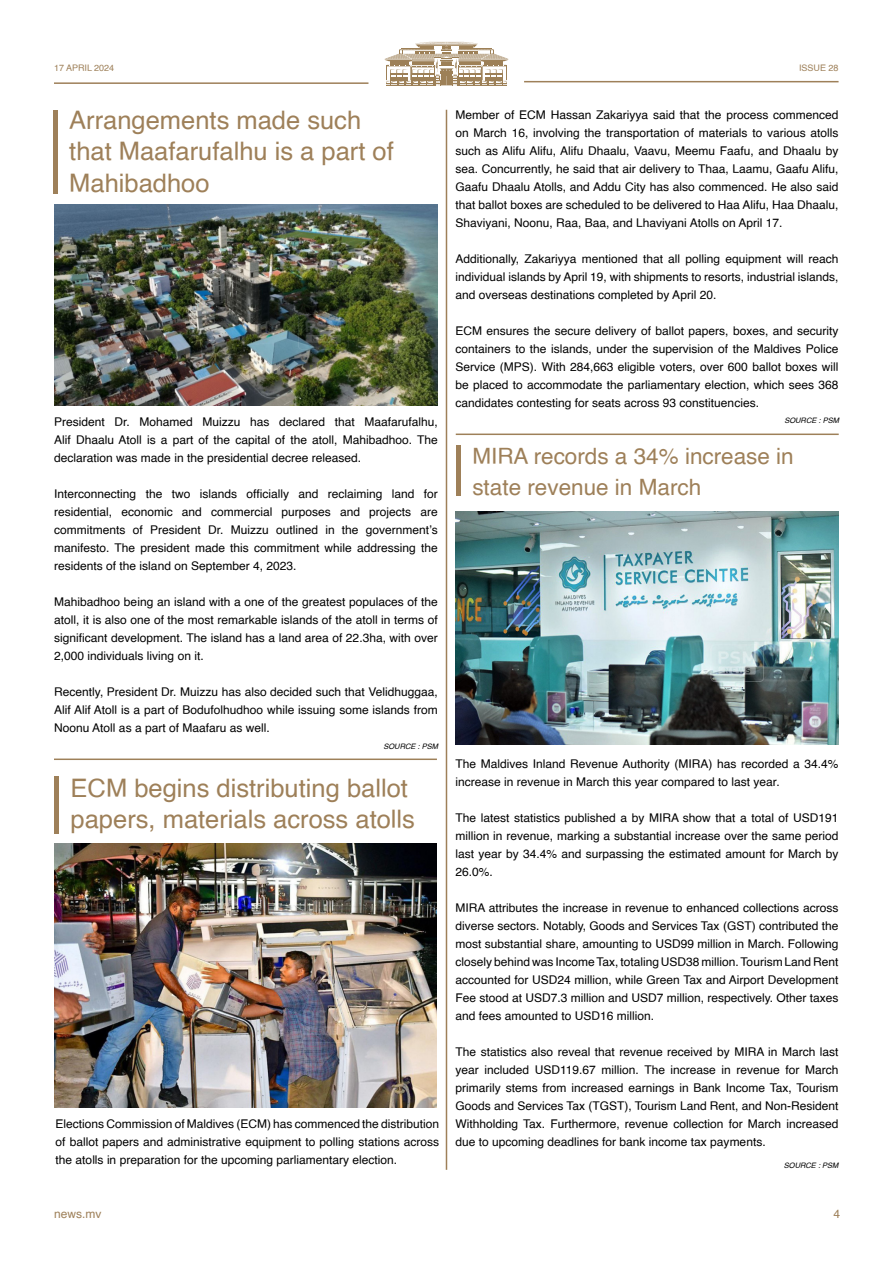
<style>
.page{position:relative;width:893px;height:1263px;background:#fff}
.page>*{position:absolute;margin:0;border:0;box-sizing:border-box;transform-origin:0 0}
.Headlines{font:25.5px/31.5px "Helvetica";color:#9e8059}
.Headlines-2{font:22.5px/31.5px "Helvetica";color:#9e8059}
.MAIN_TEXT{font:12px/18px "Helvetica";color:#000;text-align:justify}
.MAIN_TEXT-2{font:12px "Helvetica";color:#9e8059}
.Headlines-3{font:9px "Helvetica";color:#9e8059}
.t1{font:italic 7.5px "Helvetica";color:#000}
</style>
<div class="page">
<svg style="left:384px;top:42px;width:125px;height:44px"></svg>
<hr style="left:54px;top:82px;width:314px;height:2px;background:#9e8059">
<hr style="left:524px;top:81px;width:315px;height:1px;background:#9e8059">
<hr style="left:446px;top:110px;width:1px;height:1060px;background:#9e8059">
<hr style="left:54px;top:110px;width:4px;height:84px;background:#9e8059">
<img style="left:54px;top:204px;width:383px;height:201px">
<hr style="left:54px;top:758px;width:383px;height:2px;background:#9e8059">
<hr style="left:54px;top:776px;width:4px;height:57px;background:#9e8059">
<img style="left:54px;top:843px;width:383px;height:264px">
<hr style="left:456px;top:434px;width:383px;height:1px;background:#9e8059">
<hr style="left:456px;top:445px;width:4px;height:50px;background:#9e8059">
<img style="left:455px;top:512px;width:383px;height:232px">
<p class="Headlines-3" style="left:54px;top:61px;width:62px">17 APRIL 2024</p>
<p class="Headlines-3" style="left:799px;top:61px;width:41px">ISSUE 28</p>
<p class="Headlines" style="left:69px;top:105px;width:326px">Arrangements made such that Maafarufalhu is a part of<br>Mahibadhoo</p>
<p class="MAIN_TEXT" style="left:54px;top:413px;width:385px">President Dr. Mohamed Muizzu has declared that Maafarufalhu, Alif Dhaalu Atoll is a part of the capital of the atoll, Mahibadhoo. The declaration was made in the presidential decree released.</p>
<p class="MAIN_TEXT" style="left:54px;top:485px;width:385px">Interconnecting the two islands officially and reclaiming land for residential, economic and commercial purposes and projects are commitments of President Dr. Muizzu outlined in the government’s manifesto. The president made this commitment while addressing the residents of the island on September 4, 2023.</p>
<p class="MAIN_TEXT" style="left:54px;top:593px;width:385px">Mahibadhoo being an island with a one of the greatest populaces of the atoll, it is also one of the most remarkable islands of the atoll in terms of significant development. The island has a land area of 22.3ha, with over 2,000 individuals living on it.</p>
<p class="MAIN_TEXT" style="left:54px;top:683px;width:385px">Recently, President Dr. Muizzu has also decided such that Velidhuggaa, Alif Alif Atoll is a part of Bodufolhudhoo while issuing some islands from Noonu Atoll as a part of Maafaru as well.</p>
<p class="t1" style="left:383px;top:740px;width:56px">SOURCE : PSM</p>
<p class="Headlines" style="left:71px;top:773px;width:346px">ECM begins distributing ballot papers, materials across atolls</p>
<p class="MAIN_TEXT" style="left:56px;top:1115px;width:385px">Elections Commission of Maldives (ECM) has commenced the distribution of ballot papers and administrative equipment to polling stations across the atolls in preparation for the upcoming parliamentary election.</p>
<p class="MAIN_TEXT" style="left:455px;top:106px;width:385px">Member of ECM Hassan Zakariyya said that the process commenced on March 16, involving the transportation of materials to various atolls such as Alifu Alifu, Alifu Dhaalu, Vaavu, Meemu Faafu, and Dhaalu by sea. Concurrently, he said that air delivery to Thaa, Laamu, Gaafu Alifu, Gaafu Dhaalu Atolls, and Addu City has also commenced. He also said that ballot boxes are scheduled to be delivered to Haa Alifu, Haa Dhaalu, Shaviyani, Noonu, Raa, Baa, and Lhaviyani Atolls on April 17.</p>
<p class="MAIN_TEXT" style="left:455px;top:250px;width:385px">Additionally, Zakariyya mentioned that all polling equipment will reach individual islands by April 19, with shipments to resorts, industrial islands, and overseas destinations completed by April 20.</p>
<p class="MAIN_TEXT" style="left:455px;top:322px;width:385px">ECM ensures the secure delivery of ballot papers, boxes, and security containers to the islands, under the supervision of the Maldives Police Service (MPS). With 284,663 eligible voters, over 600 ballot boxes will be placed to accommodate the parliamentary election, which sees 368 candidates contesting for seats across 93 constituencies.</p>
<p class="t1" style="left:784px;top:414px;width:56px">SOURCE : PSM</p>
<p class="Headlines-2" style="left:472px;top:441px;width:323px">MIRA records a 34% increase in state revenue in March</p>
<p class="MAIN_TEXT" style="left:455px;top:755px;width:385px">The Maldives Inland Revenue Authority (MIRA) has recorded a 34.4% increase in revenue in March this year compared to last year.</p>
<p class="MAIN_TEXT" style="left:455px;top:809px;width:385px">The latest statistics published a by MIRA show that a total of USD191 million in revenue, marking a substantial increase over the same period last year by 34.4% and surpassing the estimated amount for March by 26.0%.</p>
<p class="MAIN_TEXT" style="left:455px;top:899px;width:385px">MIRA attributes the increase in revenue to enhanced collections across diverse sectors. Notably, Goods and Services Tax (GST) contributed the most substantial share, amounting to USD99 million in March. Following closely behind was Income Tax, totaling USD38 million. Tourism Land Rent accounted for USD24 million, while Green Tax and Airport Development Fee stood at USD7.3 million and USD7 million, respectively. Other taxes and fees amounted to USD16 million.</p>
<p class="MAIN_TEXT" style="left:455px;top:1043px;width:385px">The statistics also reveal that revenue received by MIRA in March last year included USD119.67 million. The increase in revenue for March primarily stems from increased earnings in Bank Income Tax, Tourism Goods and Services Tax (TGST), Tourism Land Rent, and Non-Resident Withholding Tax. Furthermore, revenue collection for March increased due to upcoming deadlines for bank income tax payments.</p>
<p class="t1" style="left:784px;top:1159px;width:56px">SOURCE : PSM</p>
<p class="MAIN_TEXT-2" style="left:54px;top:1204px;width:49px">news.mv</p>
<p class="MAIN_TEXT-2" style="left:833px;top:1204px;width:8px">4</p>
</div>
